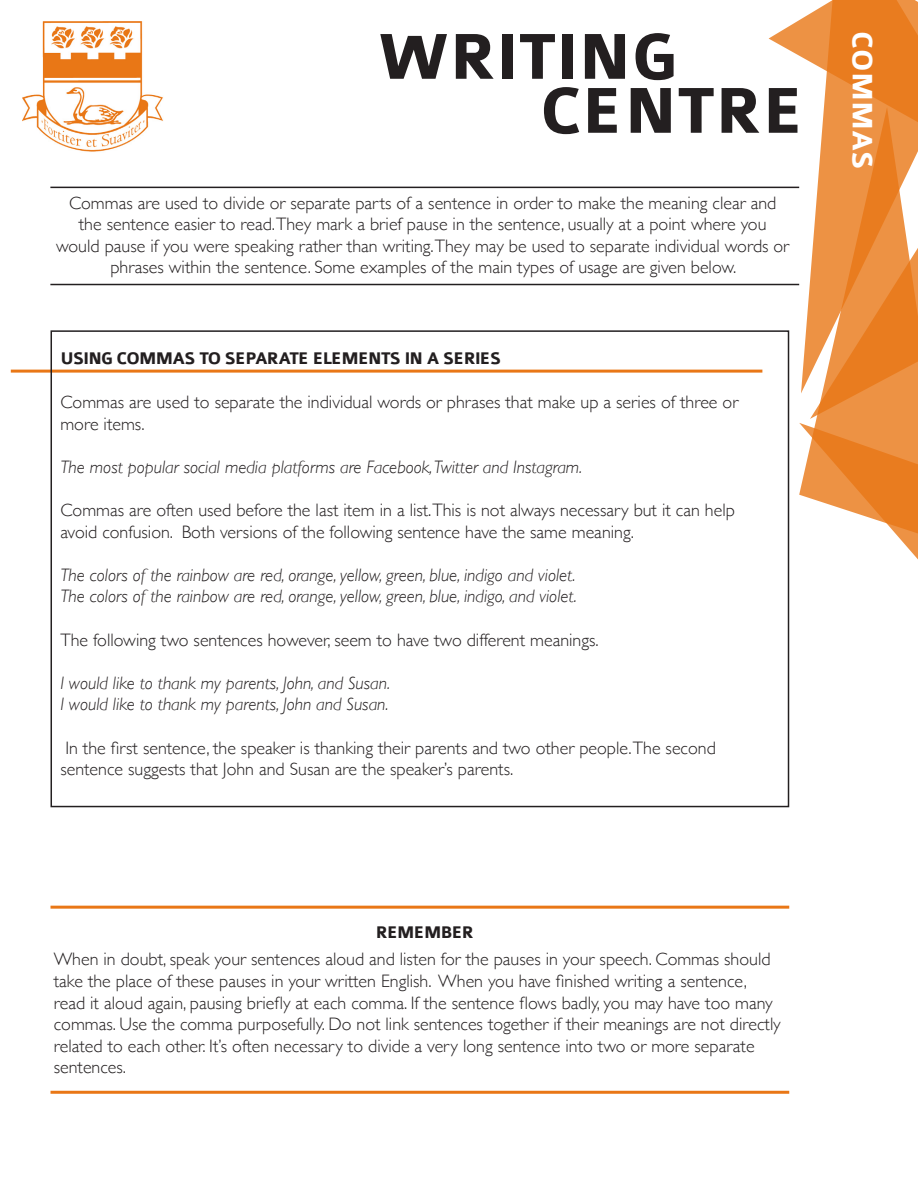
<style>
.page{position:relative;width:918px;height:1188px;background:#fff}
.page>*{position:absolute;margin:0;border:0;box-sizing:border-box;transform-origin:0 0}
.t1{font:700 69.15px "Colaborate";color:#231f20}
.t2{font:700 30px "Colaborate";color:#fff}
.t3{font:300 18px/21.6px "Gill Sans";color:#231f20}
.t4{font:italic 300 18px "Gill Sans";color:#231f20}
.t5{font:700 18px "Colaborate";letter-spacing:-.04em;color:#231f20}
</style>
<div class="page">
<svg style="left:769px;top:19px;width:32px;height:38px"></svg>
<svg style="left:801px;top:0;width:117px;height:198px"></svg>
<svg style="left:799px;top:198px;width:119px;height:362px"></svg>
<hr style="left:11px;top:370px;width:751px;height:3px;background:#e97716">
<hr style="left:50px;top:284px;width:749px;height:1px;background:#231f20">
<hr style="left:50px;top:187px;width:749px;height:1px;background:#231f20">
<div style="left:51px;top:330px;width:738px;height:477px;border:2px solid #231f20"></div>
<img style="left:22px;top:21px;width:141px;height:131px">
<hr style="left:51px;top:906px;width:738px;height:3px;background:#e97716">
<hr style="left:51px;top:1091px;width:738px;height:3px;background:#e97716">
<p class="t1" style="left:378px;top:21px;width:301px">WRITING</p>
<p class="t1" style="left:540px;top:75px;width:266px">CENTRE</p>
<p class="t3" style="left:56px;top:191px;width:735px;text-align:center">Commas are used to divide or separate parts of a sentence in order to make the meaning clear and the sentence easier to read.They mark a brief pause in the sentence, usually at a point where you would pause if you were speaking rather than writing.They may be used to separate individual words or phrases within the sentence. Some examples of the main types of usage are given below.</p>
<p class="t5" style="left:60px;top:349px;width:442px">USING COMMAS TO SEPARATE ELEMENTS IN A SERIES</p>
<p class="t3" style="left:60px;top:390px;width:679px">Commas are used to separate the individual words or phrases that make up a series of three or more items.</p>
<p class="t4" style="left:60px;top:457px;width:523px">The most popular social media platforms are Facebook, Twitter and Instagram.</p>
<p class="t3" style="left:60px;top:498px;width:676px">Commas are often used before the last item in a list.This is not always necessary but it can help avoid confusion. Both versions of the following sentence have the same meaning.</p>
<p class="t4" style="left:60px;top:565px;width:516px">The colors of the rainbow are red, orange, yellow, green, blue, indigo and violet.</p>
<p class="t4" style="left:60px;top:586px;width:518px">The colors of the rainbow are red, orange, yellow, green, blue, indigo, and violet.</p>
<p class="t3" style="left:60px;top:628px;width:540px">The following two sentences however, seem to have two different meanings.</p>
<p class="t4" style="left:60px;top:673px;width:331px">I would like to thank my parents, John, and Susan.</p>
<p class="t4" style="left:60px;top:694px;width:330px">I would like to thank my parents, John and Susan.</p>
<p class="t3" style="left:60px;top:736px;width:657px">In the first sentence, the speaker is thanking their parents and two other people.The second sentence suggests that John and Susan are the speaker’s parents.</p>
<p class="t2" style="left:878px;top:31px;width:139px;rotate:90deg">COMMAS</p>
<p class="t5" style="left:376px;top:923px;width:100px">REMEMBER</p>
<p class="t3" style="left:54px;top:948px;width:728px">When in doubt, speak your sentences aloud and listen for the pauses in your speech. Commas should take the place of these pauses in your written English. When you have finished writing a sentence, read it aloud again, pausing briefly at each comma. If the sentence flows badly, you may have too many commas. Use the comma purposefully. Do not link sentences together if their meanings are not directly related to each other. It’s often necessary to divide a very long sentence into two or more separate sentences.</p>
</div>
